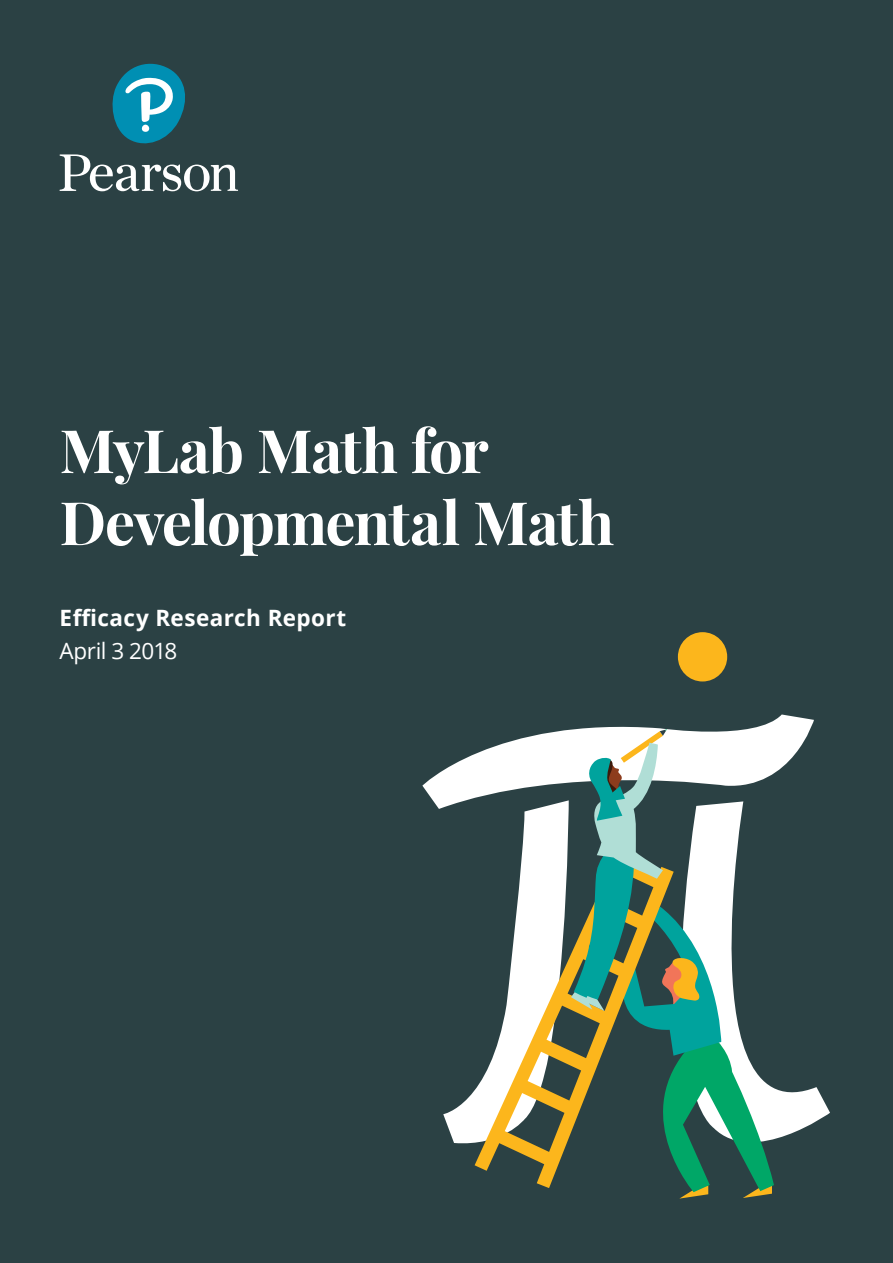
<style>
.page{position:relative;width:893px;height:1263px;background:#2b4144}
.page>*{position:absolute;margin:0;border:0;box-sizing:border-box;transform-origin:0 0}
.t1{font:700 60px/72px "Playfair Display";letter-spacing:-.03em;color:#fff}
.t2{font:700 22.5px "Open Sans";letter-spacing:.02em;color:#fff}
.t3{font:22.5px "Open Sans";letter-spacing:-.03em;color:#fff}
</style>
<div class="page">
<div style="left:678px;top:632px;width:49px;height:49px;background:#fcb61c;border-radius:50%"></div>
<svg style="left:422px;top:714px;width:407px;height:484px"></svg>
<svg style="left:60px;top:63px;width:178px;height:128px"></svg>
<p class="t1" style="left:60px;top:414px;width:556px">MyLab Math for<br>Developmental Math</p>
<p class="t2" style="left:60px;top:602px;width:288px">Efficacy Research Report</p>
<p class="t3" style="left:60px;top:636px;width:119px">April 3 2018</p>
</div>
